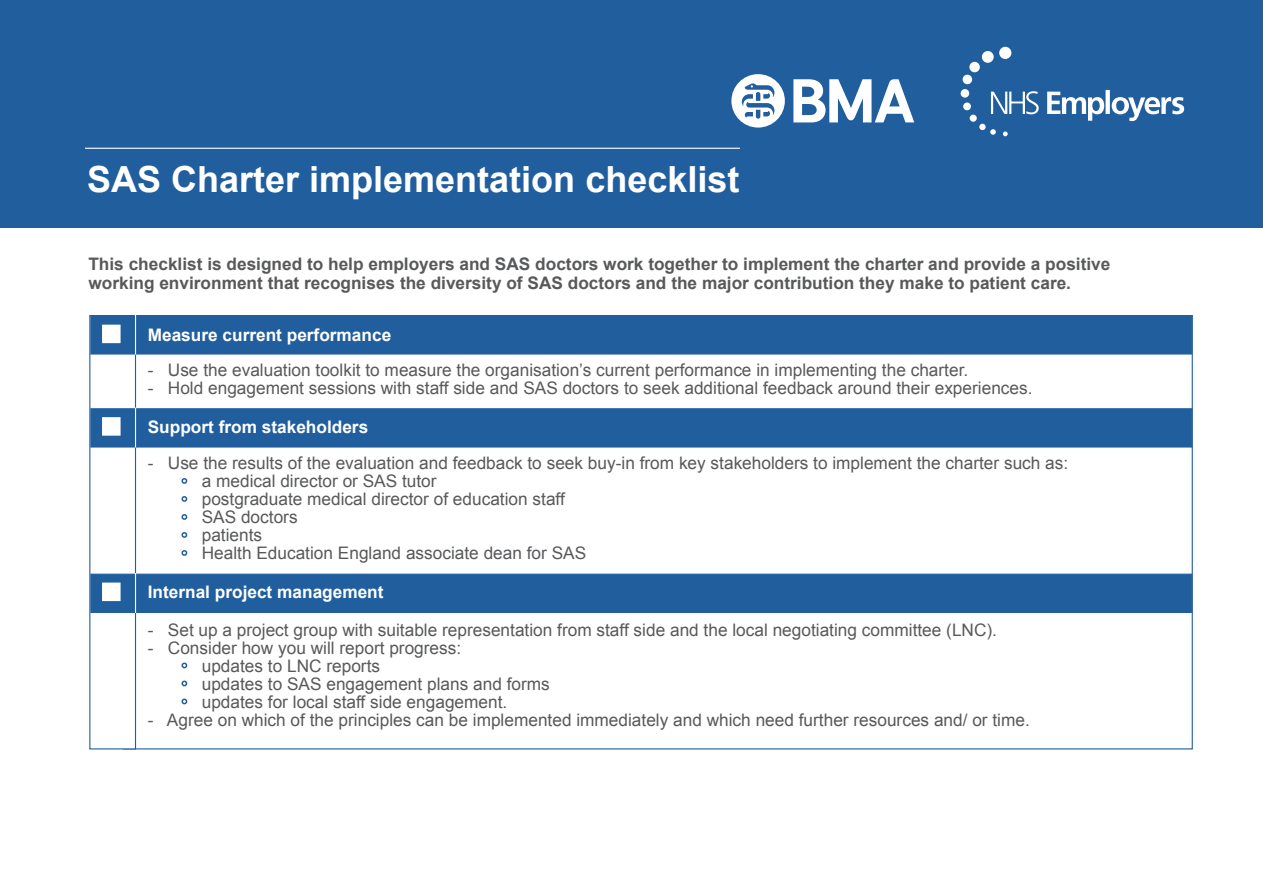
<style>
.page{position:relative;width:1263px;height:893px;background:#fff}
.page>*{position:absolute;margin:0;border:0;box-sizing:border-box;transform-origin:0 0}
.t1{font:700 36px "Arial";color:#fff}
.t2{font:17.25px/18px "Arial";color:#58595b}
.t3{font:700 17.25px/19.5px "Arial";color:#58595b}
.t4{font:700 17.25px "Arial";color:#fff}
</style>
<div class="page">
<div style="left:0;top:0;width:1263px;height:227px;background:#215e9e"></div>
<hr style="left:85px;top:148px;width:655px;height:1px;background:#fff">
<svg style="left:793px;top:79px;width:121px;height:43px"></svg>
<div style="left:731px;top:74px;width:54px;height:54px;background:#fff;border-radius:50%"></div>
<svg style="left:742px;top:83px;width:32px;height:36px"></svg>
<svg style="left:961px;top:47px;width:223px;height:89px"></svg>
<div style="left:89px;top:315px;width:47px;height:434px;background:#fff;border:1px solid #215e9e"></div>
<div style="left:90px;top:408px;width:1102px;height:40px;background:#215e9e;border:1px solid #215e9e"></div>
<div style="left:90px;top:315px;width:1102px;height:40px;background:#215e9e;border:1px solid #215e9e"></div>
<div style="left:102px;top:417px;width:19px;height:19px;background:#fff;border:2px solid #fff"></div>
<div style="left:102px;top:325px;width:19px;height:18px;background:#fff;border:2px solid #fff"></div>
<hr style="left:135px;top:315px;width:1px;height:40px;background:#fff">
<hr style="left:135px;top:408px;width:1px;height:39px;background:#fff">
<div style="left:90px;top:574px;width:1102px;height:39px;background:#215e9e"></div>
<div style="left:102px;top:583px;width:19px;height:18px;background:#fff;border:2px solid #fff"></div>
<hr style="left:135px;top:573px;width:1px;height:40px;background:#fff">
<svg style="left:181px;top:478px;width:7px;height:6px"></svg>
<svg style="left:181px;top:496px;width:7px;height:6px"></svg>
<svg style="left:181px;top:514px;width:7px;height:6px"></svg>
<svg style="left:181px;top:532px;width:7px;height:6px"></svg>
<svg style="left:181px;top:550px;width:7px;height:6px"></svg>
<svg style="left:181px;top:662px;width:7px;height:7px"></svg>
<svg style="left:181px;top:680px;width:7px;height:7px"></svg>
<svg style="left:181px;top:698px;width:7px;height:7px"></svg>
<h1 class="t1" style="left:87px;top:155px;width:654px">SAS Charter implementation checklist</h1>
<p class="t3" style="left:88px;top:255px;width:1023px">This checklist is designed to help employers and SAS doctors work together to implement the charter and provide a positive working environment that recognises the diversity of SAS doctors and the major contribution they make to patient care.</p>
<p class="t4" style="left:148px;top:324px;width:245px">Measure current performance</p>
<p class="t2" style="left:148px;top:361px;width:822px">- Use the evaluation toolkit to measure the organisation’s current performance in implementing the charter.</p>
<p class="t2" style="left:148px;top:379px;width:886px">- Hold engagement sessions with staff side and SAS doctors to seek additional feedback around their experiences.</p>
<p class="t4" style="left:148px;top:415px;width:222px">Support from stakeholders</p>
<p class="t2" style="left:202px;top:454px;width:868px;text-indent:-54px">- Use the results of the evaluation and feedback to seek buy-in from key stakeholders to implement the charter such as: a medical director or SAS tutor<br>postgraduate medical director of education staff<br>SAS doctors<br>patients<br>Health Education England associate dean for SAS</p>
<p class="t4" style="left:148px;top:580px;width:237px">Internal project management</p>
<p class="t2" style="left:148px;top:621px;width:851px">- Set up a project group with suitable representation from staff side and the local negotiating committee (LNC).</p>
<p class="t2" style="left:202px;top:639px;width:350px;text-indent:-54px">- Consider how you will report progress:<br>updates to LNC reports<br>updates to SAS engagement plans and forms updates for local staff side engagement.</p>
<p class="t2" style="left:148px;top:711px;width:884px">- Agree on which of the principles can be implemented immediately and which need further resources and/ or time.</p>
</div>
